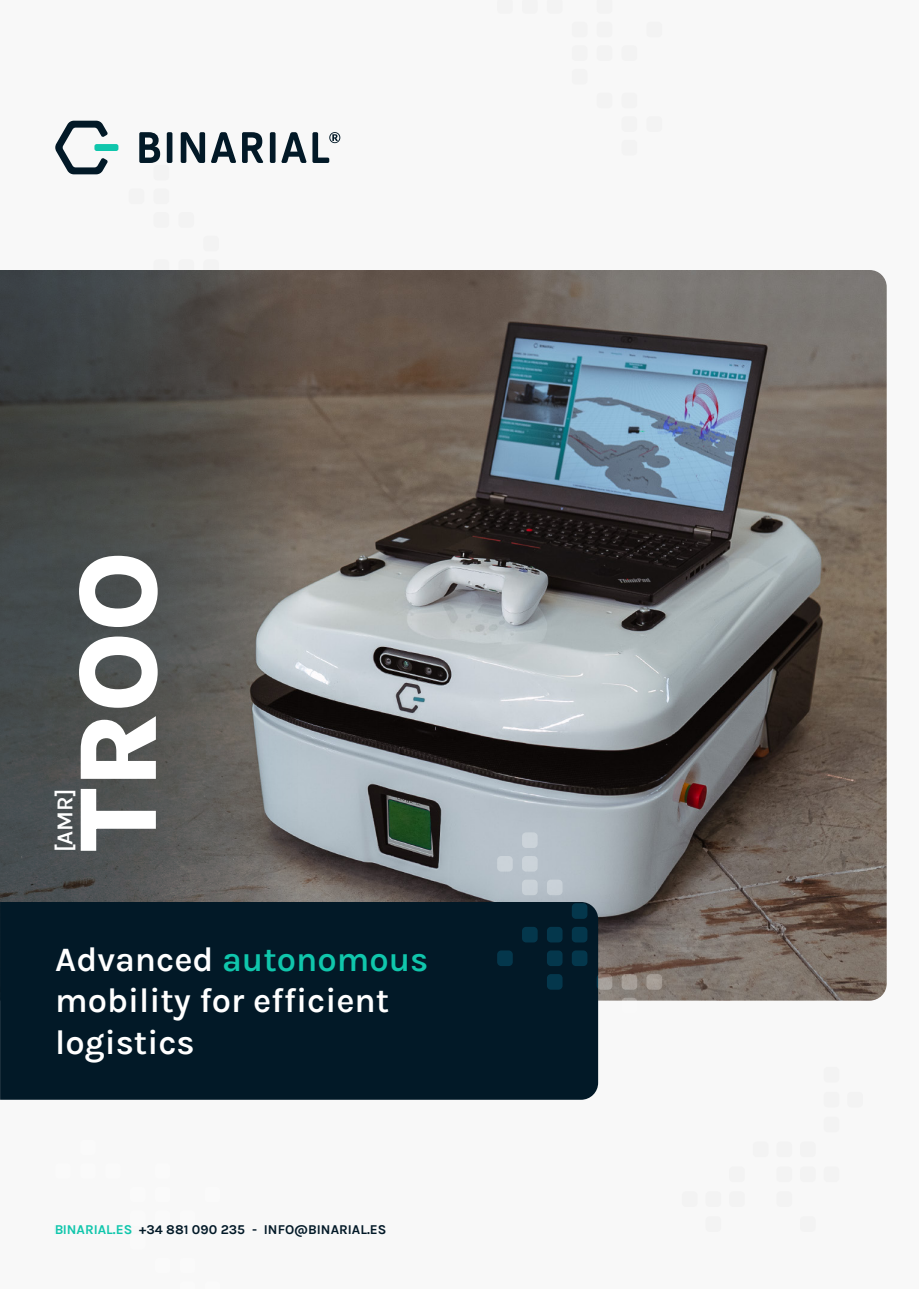
<style>
.page{position:relative;width:919px;height:1289px;background:#fff}
.page>*{position:absolute;margin:0;border:0;box-sizing:border-box;transform-origin:0 0}
.t1{font:800 111.9px "Karla";color:#fff}
.t2{font:600 34.5px/41.4px "Karla";color:#fff}
.t3{font:600 22.95px "Karla";color:#fff}
.t4{font:700 13.5px "Karla";color:#021927}
.s1{color:#10c6ac}
</style>
<div class="page">
<div style="left:0;top:0;width:918px;height:1288px;background:#f8f8f8"></div>
<div style="left:621px;top:140px;width:16px;height:15px;background:#f3f3f3;border-radius:4px"></div>
<div style="left:646px;top:116px;width:16px;height:16px;background:#f3f3f3;border-radius:4px"></div>
<div style="left:621px;top:116px;width:16px;height:16px;background:#f3f3f3;border-radius:4px"></div>
<div style="left:621px;top:93px;width:16px;height:15px;background:#f3f3f3;border-radius:4px"></div>
<div style="left:596px;top:93px;width:16px;height:15px;background:#f3f3f3;border-radius:4px"></div>
<div style="left:571px;top:69px;width:16px;height:16px;background:#f3f3f3;border-radius:4px"></div>
<div style="left:621px;top:45px;width:16px;height:16px;background:#f3f3f3;border-radius:4px"></div>
<div style="left:596px;top:45px;width:16px;height:16px;background:#f3f3f3;border-radius:4px"></div>
<div style="left:571px;top:45px;width:16px;height:16px;background:#f3f3f3;border-radius:4px"></div>
<div style="left:646px;top:22px;width:16px;height:15px;background:#f3f3f3;border-radius:4px"></div>
<div style="left:596px;top:22px;width:16px;height:15px;background:#f3f3f3;border-radius:4px"></div>
<div style="left:571px;top:22px;width:16px;height:15px;background:#f3f3f3;border-radius:4px"></div>
<div style="left:153px;top:165px;width:16px;height:15px;background:#f3f3f3;border-radius:4px"></div>
<div style="left:129px;top:188px;width:15px;height:16px;background:#f3f3f3;border-radius:4px"></div>
<div style="left:153px;top:188px;width:16px;height:16px;background:#f3f3f3;border-radius:4px"></div>
<div style="left:153px;top:212px;width:16px;height:16px;background:#f3f3f3;border-radius:4px"></div>
<div style="left:178px;top:212px;width:16px;height:16px;background:#f3f3f3;border-radius:4px"></div>
<div style="left:203px;top:236px;width:16px;height:15px;background:#f3f3f3;border-radius:4px"></div>
<div style="left:153px;top:259px;width:16px;height:16px;background:#f3f3f3;border-radius:4px"></div>
<div style="left:178px;top:259px;width:16px;height:16px;background:#f3f3f3;border-radius:4px"></div>
<div style="left:203px;top:259px;width:16px;height:16px;background:#f3f3f3;border-radius:4px"></div>
<div style="left:682px;top:1191px;width:15px;height:15px;background:#f3f3f3;border-radius:4px"></div>
<div style="left:705px;top:1216px;width:16px;height:15px;background:#f3f3f3;border-radius:4px"></div>
<div style="left:705px;top:1191px;width:16px;height:15px;background:#f3f3f3;border-radius:4px"></div>
<div style="left:729px;top:1191px;width:15px;height:15px;background:#f3f3f3;border-radius:4px"></div>
<div style="left:729px;top:1166px;width:15px;height:15px;background:#f3f3f3;border-radius:4px"></div>
<div style="left:752px;top:1141px;width:16px;height:16px;background:#f3f3f3;border-radius:4px"></div>
<div style="left:776px;top:1191px;width:16px;height:15px;background:#f3f3f3;border-radius:4px"></div>
<div style="left:776px;top:1166px;width:16px;height:15px;background:#f3f3f3;border-radius:4px"></div>
<div style="left:776px;top:1141px;width:16px;height:16px;background:#f3f3f3;border-radius:4px"></div>
<div style="left:800px;top:1216px;width:15px;height:15px;background:#f3f3f3;border-radius:4px"></div>
<div style="left:800px;top:1166px;width:15px;height:15px;background:#f3f3f3;border-radius:4px"></div>
<div style="left:800px;top:1141px;width:15px;height:16px;background:#f3f3f3;border-radius:4px"></div>
<div style="left:823px;top:1166px;width:16px;height:15px;background:#f3f3f3;border-radius:4px"></div>
<div style="left:823px;top:1116px;width:16px;height:16px;background:#f3f3f3;border-radius:4px"></div>
<div style="left:823px;top:1091px;width:16px;height:16px;background:#f3f3f3;border-radius:4px"></div>
<div style="left:823px;top:1066px;width:16px;height:16px;background:#f3f3f3;border-radius:4px"></div>
<div style="left:847px;top:1091px;width:15px;height:16px;background:#f3f3f3;border-radius:4px"></div>
<div style="left:94px;top:144px;width:24px;height:7px;background:#10c6ac;border-radius:2px"></div>
<svg style="left:55px;top:121px;width:53px;height:53px"></svg>
<svg style="left:139px;top:132px;width:21px;height:31px"></svg>
<div style="left:167px;top:132px;width:5px;height:31px;background:#021927;border-radius:2px"></div>
<svg style="left:181px;top:132px;width:24px;height:31px"></svg>
<svg style="left:211px;top:132px;width:25px;height:31px"></svg>
<svg style="left:242px;top:132px;width:21px;height:31px"></svg>
<div style="left:270px;top:132px;width:5px;height:31px;background:#021927;border-radius:2px"></div>
<svg style="left:281px;top:132px;width:59px;height:31px"></svg>
<img style="left:297px;top:270px;width:589px;height:730px">
<svg style="left:0;top:270px;width:297px;height:632px;background:#535452"></svg>
<div style="left:0;top:902px;width:598px;height:197px;background:#021927"></div>
<div style="left:522px;top:832px;width:15px;height:16px;background:#cbd3d9;border-radius:4px"></div>
<div style="left:497px;top:856px;width:15px;height:15px;background:#cbd3d9;border-radius:4px"></div>
<div style="left:522px;top:856px;width:15px;height:15px;background:#cbd3d9;border-radius:4px"></div>
<div style="left:522px;top:879px;width:15px;height:16px;background:#c9d1d8;border-radius:4px"></div>
<div style="left:547px;top:879px;width:15px;height:16px;background:#c8d0d7;border-radius:4px"></div>
<div style="left:571px;top:903px;width:16px;height:15px;background:#04374c;border-radius:4px"></div>
<div style="left:522px;top:926px;width:15px;height:16px;background:#04374c;border-radius:4px"></div>
<div style="left:547px;top:926px;width:15px;height:16px;background:#04374c;border-radius:4px"></div>
<div style="left:571px;top:926px;width:16px;height:16px;background:#04374c;border-radius:4px"></div>
<div style="left:497px;top:950px;width:15px;height:16px;background:#04374c;border-radius:4px"></div>
<div style="left:547px;top:950px;width:15px;height:16px;background:#04374c;border-radius:4px"></div>
<div style="left:571px;top:950px;width:16px;height:16px;background:#04374c;border-radius:4px"></div>
<div style="left:547px;top:974px;width:15px;height:15px;background:#04374c;border-radius:4px"></div>
<svg style="left:596px;top:974px;width:16px;height:15px"></svg>
<div style="left:621px;top:974px;width:16px;height:15px;background:#a69d96;border-radius:4px"></div>
<div style="left:646px;top:974px;width:16px;height:15px;background:#a69d95;border-radius:4px"></div>
<svg style="left:621px;top:997px;width:16px;height:16px"></svg>
<h1 class="t1" style="left:40px;top:851px;width:302px;rotate:-90deg">TROO</h1>
<p class="t3" style="left:50px;top:852px;width:65px;rotate:-90deg">[AMR]</p>
<p class="t2" style="left:55px;top:937px;width:374px">Advanced <span class="s1">autonomous </span>mobility for efficient logistics</p>
<p class="t4" style="left:54px;top:1220px;width:334px"><span class="s1">BINARIAL.ES</span> +34 881 090 235 - INFO@BINARIAL.ES</p>
</div>
